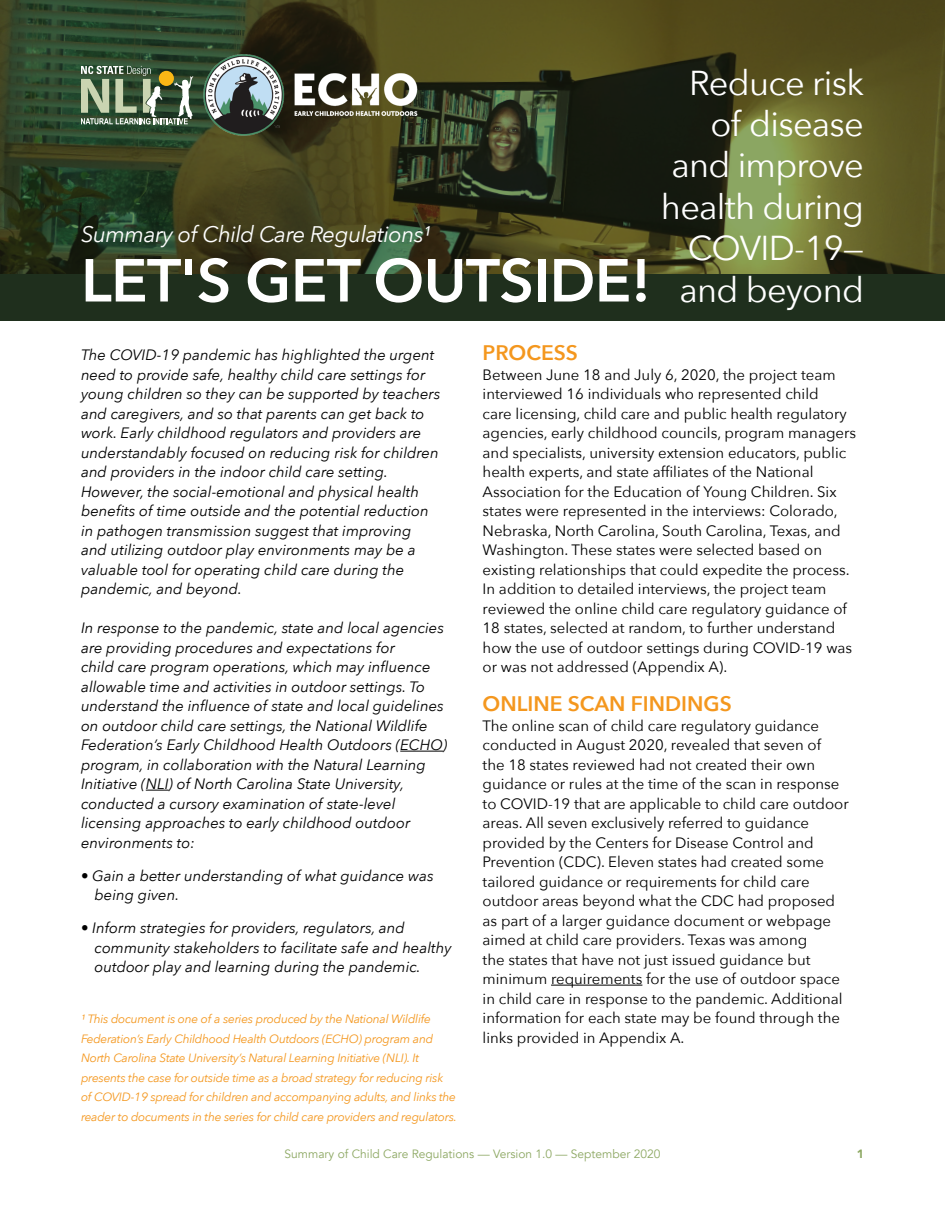
<style>
.page{position:relative;width:945px;height:1215px;background:#fff}
.page>*{position:absolute;margin:0;border:0;box-sizing:border-box;transform-origin:0 0}
.t1{font:600 60px "Avenir Next";letter-spacing:-.01em;color:#fff}
.t2{font:34.5px/41.4px "Avenir Next";letter-spacing:-.02em;color:#fff;text-align:right}
.t3{font:italic 22.5px "Avenir Next";letter-spacing:-.025em;color:#fff}
.t4{font:600 21px "Avenir Next";color:#f4971e}
.t5{font:15px/19.5px "Avenir Next";color:#000}
.t6{font:italic 15px/19.5px "Avenir Next";color:#000}
.t7{font:italic 12px/19.5px "Avenir Next";letter-spacing:-.02em;color:#f4971e}
.t8{font:12px "Avenir";color:#8da863}
.t9{font:900 12px "Avenir";color:#8da863}
</style>
<div class="page">
<img style="left:0;top:0;width:945px;height:275px">
<div style="left:0;top:275px;width:945px;height:46px;background:#1f2f1d"></div>
<hr style="left:400px;top:751px;width:43px;height:1px;background:#000">
<svg style="left:146px;top:790px;width:23px;height:1px"></svg>
<hr style="left:551px;top:985px;width:91px;height:1px;background:#000">
<img style="left:203px;top:54px;width:215px;height:82px">
<svg style="left:81px;top:66px;width:112px;height:58px;background:#708266"></svg>
<p class="t3" style="left:81px;top:215px;width:352px">Summary of Child Care Regulations¹</p>
<p class="t1" style="left:81px;top:229px;width:572px">LET'S GET OUTSIDE!</p>
<p class="t2" style="left:661px;top:60px;width:205px">Reduce risk of disease and improve health during<br>COVID-19— and beyond</p>
<p class="t6" style="left:81px;top:344px;width:361px">The COVID-19 pandemic has highlighted the urgent need to provide safe, healthy child care settings for young children so they can be supported by teachers and caregivers, and so that parents can get back to work. Early childhood regulators and providers are understandably focused on reducing risk for children and providers in the indoor child care setting.<br>However, the social-emotional and physical health benefits of time outside and the potential reduction in pathogen transmission suggest that improving and utilizing outdoor play environments may be a valuable tool for operating child care during the pandemic, and beyond.</p>
<p class="t6" style="left:81px;top:617px;width:368px">In response to the pandemic, state and local agencies are providing procedures and expectations for<br>child care program operations, which may influence allowable time and activities in outdoor settings. To understand the influence of state and local guidelines on outdoor child care settings, the National Wildlife Federation’s Early Childhood Health Outdoors (ECHO) program, in collaboration with the Natural Learning Initiative (NLI) of North Carolina State University, conducted a cursory examination of state-level licensing approaches to early childhood outdoor environments to:</p>
<p class="t6" style="left:94px;top:865px;width:341px;text-indent:-14px">• Gain a better understanding of what guidance was being given.</p>
<p class="t6" style="left:94px;top:917px;width:359px;text-indent:-14px">• Inform strategies for providers, regulators, and community stakeholders to facilitate safe and healthy outdoor play and learning during the pandemic.</p>
<p class="t7" style="left:81px;top:1009px;width:377px">¹ This document is one of a series produced by the National Wildlife Federation’s Early Childhood Health Outdoors (ECHO) program and North Carolina State University’s Natural Learning Initiative (NLI). It presents the case for outside time as a broad strategy for reducing risk<br>of COVID-19 spread for children and accompanying adults, and links the reader to documents in the series for child care providers and regulators.</p>
<p class="t4" style="left:483px;top:335px;width:97px">PROCESS</p>
<p class="t5" style="left:483px;top:364px;width:375px">Between June 18 and July 6, 2020, the project team interviewed 16 individuals who represented child<br>care licensing, child care and public health regulatory agencies, early childhood councils, program managers and specialists, university extension educators, public health experts, and state affiliates of the National Association for the Education of Young Children. Six states were represented in the interviews: Colorado, Nebraska, North Carolina, South Carolina, Texas, and Washington. These states were selected based on existing relationships that could expedite the process.<br>In addition to detailed interviews, the project team reviewed the online child care regulatory guidance of 18 states, selected at random, to further understand how the use of outdoor settings during COVID-19 was or was not addressed (Appendix A).</p>
<p class="t4" style="left:483px;top:686px;width:251px">ONLINE SCAN FINDINGS</p>
<p class="t5" style="left:483px;top:715px;width:368px">The online scan of child care regulatory guidance conducted in August 2020, revealed that seven of<br>the 18 states reviewed had not created their own guidance or rules at the time of the scan in response to COVID-19 that are applicable to child care outdoor areas. All seven exclusively referred to guidance provided by the Centers for Disease Control and Prevention (CDC). Eleven states had created some tailored guidance or requirements for child care outdoor areas beyond what the CDC had proposed as part of a larger guidance document or webpage aimed at child care providers. Texas was among<br>the states that have not just issued guidance but minimum requirements for the use of outdoor space in child care in response to the pandemic. Additional information for each state may be found through the links provided in Appendix A.</p>
<p class="t8" style="left:285px;top:1147px;width:377px">Summary of Child Care Regulations — Version 1.0 — September 2020</p>
<p class="t9" style="left:857px;top:1144px;width:9px">1</p>
</div>
